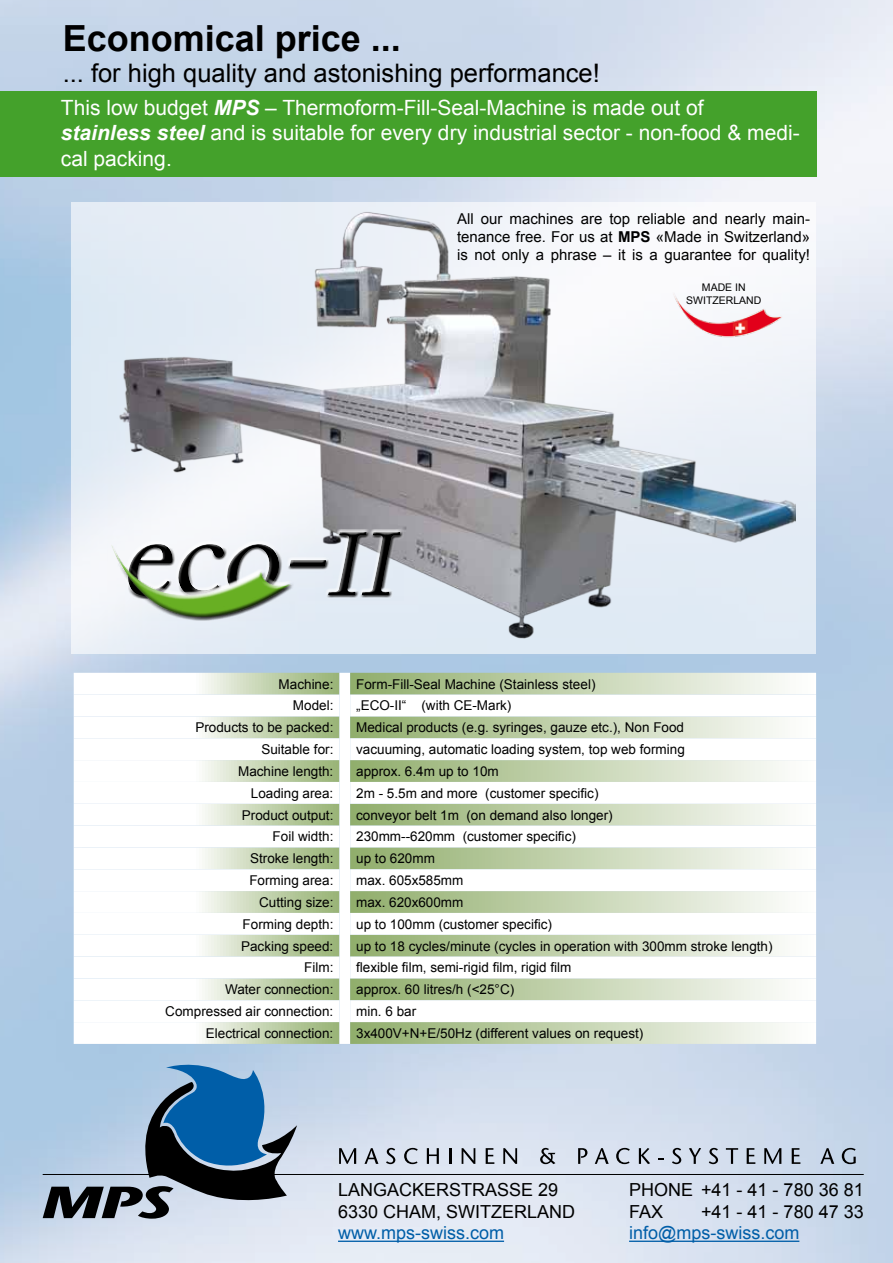
<style>
.page{position:relative;width:893px;height:1263px;background:#fff}
.page>*{position:absolute;margin:0;border:0;box-sizing:border-box;transform-origin:0 0}
.t1{font:700 36px "Arial";color:#000}
.t2{font:25.5px "Arial";color:#000}
.t3{font:21px/25.2px "Arial";color:#fff}
.t4{font:18px "Arial";color:#000}
.t5{font:18px "Arial";color:#005ea8}
.t6{font:15px/18px "Arial";color:#000;text-align:justify}
.t7{font:13.5px "Arial";color:#000}
.t8{font:10.5px/12.6px "Arial";color:#000;text-align:center}
.s1{font-weight:700;font-style:italic}
.s2{font-weight:700}
</style>
<div class="page">
<img style="left:0;top:0;width:893px;height:1263px">
<div style="left:72px;top:203px;width:744px;height:451px;background:linear-gradient(to bottom,#fafafc,#dce7f3)"></div>
<img style="left:63px;top:189px;width:733px;height:475px">
<svg style="left:43px;top:1058px;width:254px;height:161px;background:#7593af"></svg>
<svg style="left:339px;top:1148px;width:17px;height:16px"></svg>
<svg style="left:364px;top:1148px;width:14px;height:16px"></svg>
<svg style="left:386px;top:1148px;width:9px;height:16px"></svg>
<svg style="left:404px;top:1148px;width:14px;height:16px"></svg>
<svg style="left:427px;top:1148px;width:12px;height:16px"></svg>
<svg style="left:449px;top:1148px;width:2px;height:16px"></svg>
<svg style="left:462px;top:1148px;width:13px;height:16px"></svg>
<svg style="left:486px;top:1148px;width:8px;height:16px"></svg>
<svg style="left:503px;top:1148px;width:14px;height:16px"></svg>
<svg style="left:540px;top:1148px;width:15px;height:16px"></svg>
<svg style="left:578px;top:1148px;width:9px;height:16px"></svg>
<svg style="left:595px;top:1148px;width:14px;height:16px"></svg>
<svg style="left:616px;top:1148px;width:14px;height:16px"></svg>
<svg style="left:639px;top:1148px;width:11px;height:16px"></svg>
<svg style="left:672px;top:1148px;width:9px;height:16px"></svg>
<svg style="left:689px;top:1148px;width:12px;height:16px"></svg>
<svg style="left:709px;top:1148px;width:9px;height:16px"></svg>
<svg style="left:726px;top:1148px;width:12px;height:16px"></svg>
<svg style="left:747px;top:1148px;width:8px;height:16px"></svg>
<svg style="left:764px;top:1148px;width:17px;height:16px"></svg>
<svg style="left:792px;top:1148px;width:8px;height:16px"></svg>
<svg style="left:820px;top:1148px;width:14px;height:16px"></svg>
<svg style="left:842px;top:1148px;width:14px;height:16px"></svg>
<hr style="left:43px;top:1174px;width:821px;height:1px;background:#000">
<svg style="left:74px;top:673px;width:265px;height:371px"></svg>
<svg style="left:339px;top:673px;width:11px;height:371px"></svg>
<svg style="left:350px;top:673px;width:466px;height:371px;background:#c8d6b6"></svg>
<svg style="left:74px;top:695px;width:742px;height:327px"></svg>
<div style="left:0;top:91px;width:816px;height:86px;background:#44a12b"></div>
<div style="left:112px;top:513px;width:303px;height:103px;background:#000;opacity:.5"></div>
<div style="left:125px;top:529px;width:278px;height:68px;background:#fff;opacity:.75"></div>
<div style="left:128px;top:531px;width:275px;height:69px;background:#000;opacity:.75"></div>
<img style="left:86px;top:531px;width:219px;height:110px">
<div style="left:108px;top:541px;width:185px;height:59px;background:#f6f7fa"></div>
<div style="left:116px;top:544px;width:178px;height:77px;background:#000;opacity:.75"></div>
<img style="left:672px;top:290px;width:112px;height:53px">
<hr style="left:338px;top:1240px;width:166px;height:2px;background:#005ea8">
<hr style="left:629px;top:1240px;width:170px;height:2px;background:#005ea8">
<h1 class="t1" style="left:63px;top:13px;width:340px">Economical price ...</h1>
<h2 class="t2" style="left:63px;top:56px;width:539px">... for high quality and astonishing performance!</h2>
<h3 class="t3" style="left:61px;top:95px;width:740px">This low budget <span class="s1">MPS</span> – Thermoform-Fill-Seal-Machine is made out of<br><span class="s1">stainless steel</span> and is suitable for every dry industrial sector - non-food &amp; medi&shy;cal packing.</h3>
<p class="t6" style="left:457px;top:209px;width:354px">All our machines are top reliable and nearly main&shy;tenance free. For us at <span class="s2">MPS</span> «Made in Switzerland» is not only a phrase – it is a guarantee for quality!</p>
<p class="t8" style="left:686px;top:281px;width:77px">MADE IN<br>SWITZERLAND</p>
<p class="t7" style="left:279px;top:674px;width:56px">Machine:</p>
<p class="t7" style="left:356px;top:674px;width:241px">Form-Fill-Seal Machine (Stainless steel)</p>
<p class="t7" style="left:293px;top:696px;width:42px">Model:</p>
<p class="t7" style="left:356px;top:696px;width:157px">„ECO-II“ (with CE-Mark)</p>
<p class="t7" style="left:195px;top:718px;width:140px">Products to be packed:</p>
<p class="t7" style="left:356px;top:718px;width:329px">Medical products (e.g. syringes, gauze etc.), Non Food</p>
<p class="t7" style="left:261px;top:740px;width:74px">Suitable for:</p>
<p class="t7" style="left:356px;top:740px;width:330px">vacuuming, automatic loading system, top web forming</p>
<p class="t7" style="left:238px;top:762px;width:97px">Machine length:</p>
<p class="t7" style="left:356px;top:762px;width:144px">approx. 6.4m up to 10m</p>
<p class="t7" style="left:251px;top:784px;width:84px">Loading area:</p>
<p class="t7" style="left:356px;top:784px;width:244px">2m - 5.5m and more (customer specific)</p>
<p class="t7" style="left:242px;top:805px;width:93px">Product output:</p>
<p class="t7" style="left:356px;top:805px;width:258px">conveyor belt 1m (on demand also longer)</p>
<p class="t7" style="left:273px;top:827px;width:62px">Foil width:</p>
<p class="t7" style="left:356px;top:827px;width:221px">230mm--620mm (customer specific)</p>
<p class="t7" style="left:250px;top:849px;width:85px">Stroke length:</p>
<p class="t7" style="left:356px;top:849px;width:80px">up to 620mm</p>
<p class="t7" style="left:249px;top:871px;width:86px">Forming area:</p>
<p class="t7" style="left:356px;top:871px;width:109px">max. 605x585mm</p>
<p class="t7" style="left:259px;top:893px;width:76px">Cutting size:</p>
<p class="t7" style="left:356px;top:893px;width:109px">max. 620x600mm</p>
<p class="t7" style="left:243px;top:915px;width:92px">Forming depth:</p>
<p class="t7" style="left:356px;top:915px;width:197px">up to 100mm (customer specific)</p>
<p class="t7" style="left:241px;top:936px;width:94px">Packing speed:</p>
<p class="t7" style="left:356px;top:936px;width:418px">up to 18 cycles/minute (cycles in operation with 300mm stroke length)</p>
<p class="t7" style="left:304px;top:958px;width:31px">Film:</p>
<p class="t7" style="left:356px;top:958px;width:217px">flexible film, semi-rigid film, rigid film</p>
<p class="t7" style="left:225px;top:980px;width:110px">Water connection:</p>
<p class="t7" style="left:356px;top:980px;width:160px">approx. 60 litres/h (&lt;25°C)</p>
<p class="t7" style="left:165px;top:1002px;width:170px">Compressed air connection:</p>
<p class="t7" style="left:356px;top:1002px;width:62px">min. 6 bar</p>
<p class="t7" style="left:206px;top:1024px;width:129px">Electrical connection:</p>
<p class="t7" style="left:356px;top:1024px;width:289px">3x400V+N+E/50Hz (different values on request)</p>
<h3 class="t4" style="left:338px;top:1177px;width:222px">LANGACKERSTRASSE 29</h3>
<h3 class="t4" style="left:629px;top:1177px;width:236px">PHONE +41 - 41 - 780 36 81</h3>
<h3 class="t4" style="left:338px;top:1199px;width:239px">6330 CHAM, SWITZERLAND</h3>
<h3 class="t4" style="left:629px;top:1199px;width:36px">FAX</h3>
<h3 class="t4" style="left:701px;top:1199px;width:164px">+41 - 41 - 780 47 33</h3>
<h3 class="t5" style="left:338px;top:1220px;width:167px">www.mps-swiss.com</h3>
<h3 class="t5" style="left:629px;top:1220px;width:172px">info@mps-swiss.com</h3>
</div>
